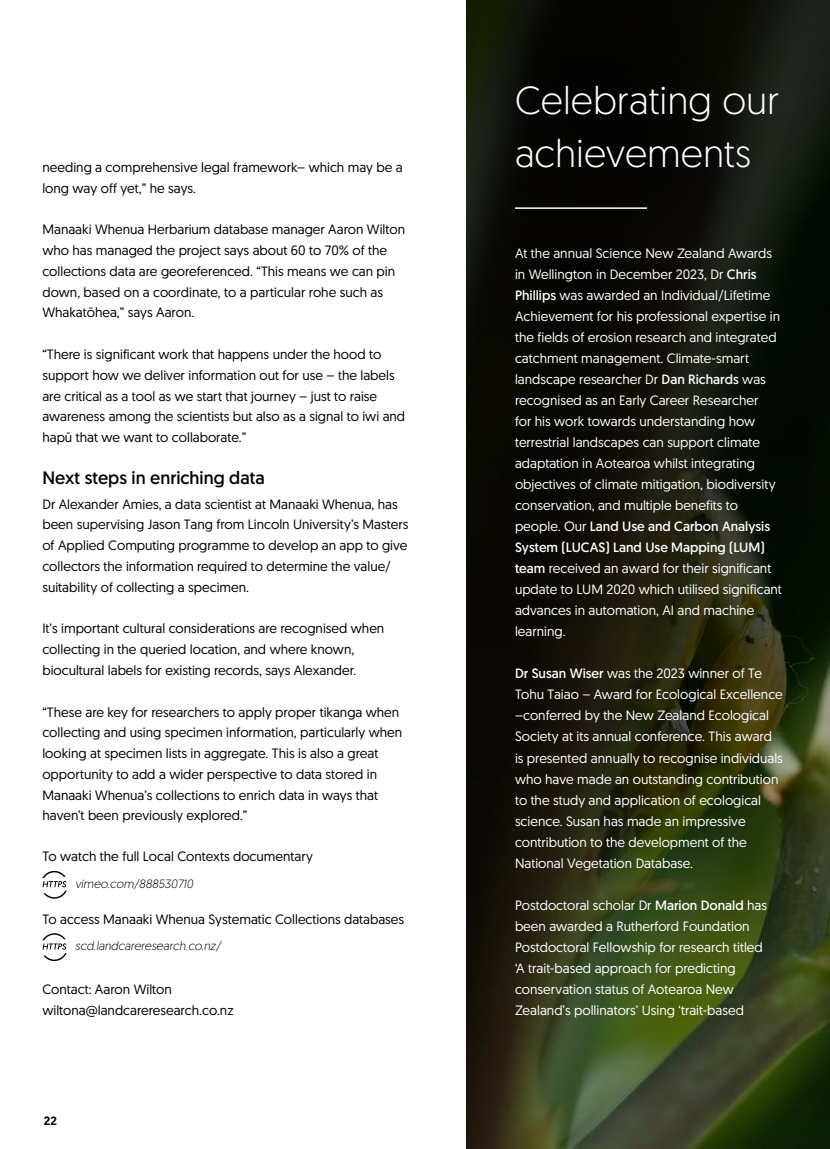
<style>
.page{position:relative;width:830px;height:1149px;background:#fff}
.page>*{position:absolute;margin:0;border:0;box-sizing:border-box;transform-origin:0 0}
.t1{font:300 39px/52.5px "Geomanist";color:#fff}
.t2{font:18px "Geomanist";color:#000}
.t3{font:13.5px/20.9px "Geomanist";color:#000}
.t4{font:13.5px/21px "Geomanist";color:#fff}
.t5{font:italic 300 12px "Geomanist";color:#000}
.t6{font:500 12px "Geomanist";color:#000}
.s1{font-style:inherit}
</style>
<div class="page">
<svg style="left:466px;top:0;width:363px;height:1148px;background:#1b1f0d"></svg>
<hr style="left:514px;top:207px;width:132px;height:2px;background:#fff">
<svg style="left:42px;top:933px;width:25px;height:27px"></svg>
<svg style="left:42px;top:870px;width:25px;height:28px"></svg>
<p class="t3" style="left:42px;top:156px;width:362px">needing a comprehensive legal framework– which may be a long way off yet,” he says.</p>
<p class="t3" style="left:42px;top:218px;width:364px">Manaaki Whenua Herbarium database manager Aaron Wilton who has managed the project says about 60 to 70% of the collections data are georeferenced. “This means we can pin down, based on a coordinate, to a particular rohe such as Whakatōhea,” says Aaron.</p>
<p class="t3" style="left:42px;top:343px;width:364px">“There is significant work that happens under the hood to support how we deliver information out for use – the labels are critical as a tool as we start that journey – just to raise awareness among the scientists but also as a signal to iwi and hapū that we want to collaborate.”</p>
<h2 class="t2" style="left:42px;top:465px;width:224px">Next steps in enriching data</h2>
<p class="t3" style="left:42px;top:493px;width:367px">Dr Alexander Amies, a data scientist at Manaaki Whenua, has been supervising Jason Tang from Lincoln University’s Masters of Applied Computing programme to develop an app to give collectors the information required to determine the value/ suitability of collecting a specimen.</p>
<p class="t3" style="left:42px;top:617px;width:343px">It’s important cultural considerations are recognised when collecting in the queried location, and where known, biocultural labels for existing records, says Alexander.</p>
<p class="t3" style="left:42px;top:700px;width:361px">“These are key for researchers to apply proper tikanga when collecting and using specimen information, particularly when looking at specimen lists in aggregate. This is also a great opportunity to add a wider perspective to data stored in Manaaki Whenua’s collections to enrich data in ways that haven’t been previously explored.”</p>
<p class="t3" style="left:42px;top:845px;width:272px">To watch the full Local Contexts documentary</p>
<p class="t5" style="left:75px;top:875px;width:119px">vimeo.com/888530710</p>
<p class="t3" style="left:42px;top:907px;width:363px">To access Manaaki Whenua Systematic Collections databases</p>
<p class="t5" style="left:75px;top:938px;width:147px">scd.landcareresearch.co.nz/</p>
<p class="t3" style="left:42px;top:977px;width:192px">Contact: Aaron Wilton wiltona@landcareresearch.co.nz</p>
<p class="t6" style="left:44px;top:1112px;width:14px">22</p>
<h1 class="t1" style="left:514px;top:73px;width:266px">Celebrating our achievements</h1>
<p class="t4" style="left:514px;top:242px;width:268px">At the annual Science New Zealand Awards in Wellington in December 2023, Dr <span class="s1">Chris Phillips</span> was awarded an Individual/Lifetime Achievement for his professional expertise in the fields of erosion research and integrated catchment management. Climate-smart landscape researcher Dr <span class="s1">Dan Richards</span> was recognised as an Early Career Researcher<br>for his work towards understanding how terrestrial landscapes can support climate adaptation in Aotearoa whilst integrating objectives of climate mitigation, biodiversity conservation, and multiple benefits to people. Our <span class="s1">Land Use and Carbon Analysis System (LUCAS) Land Use Mapping (LUM) team</span> received an award for their significant update to LUM 2020 which utilised significant advances in automation, AI and machine learning.</p>
<p class="t4" style="left:514px;top:662px;width:269px"><span class="s1">Dr Susan Wiser</span> was the 2023 winner of Te Tohu Taiao – Award for Ecological Excellence –conferred by the New Zealand Ecological Society at its annual conference. This award is presented annually to recognise individuals who have made an outstanding contribution to the study and application of ecological science. Susan has made an impressive contribution to the development of the National Vegetation Database.</p>
<p class="t4" style="left:514px;top:893px;width:253px">Postdoctoral scholar Dr <span class="s1">Marion Donald</span> has been awarded a Rutherford Foundation Postdoctoral Fellowship for research titled ‘A trait-based approach for predicting conservation status of Aotearoa New Zealand’s pollinators’ Using ‘trait-based</p>
</div>
